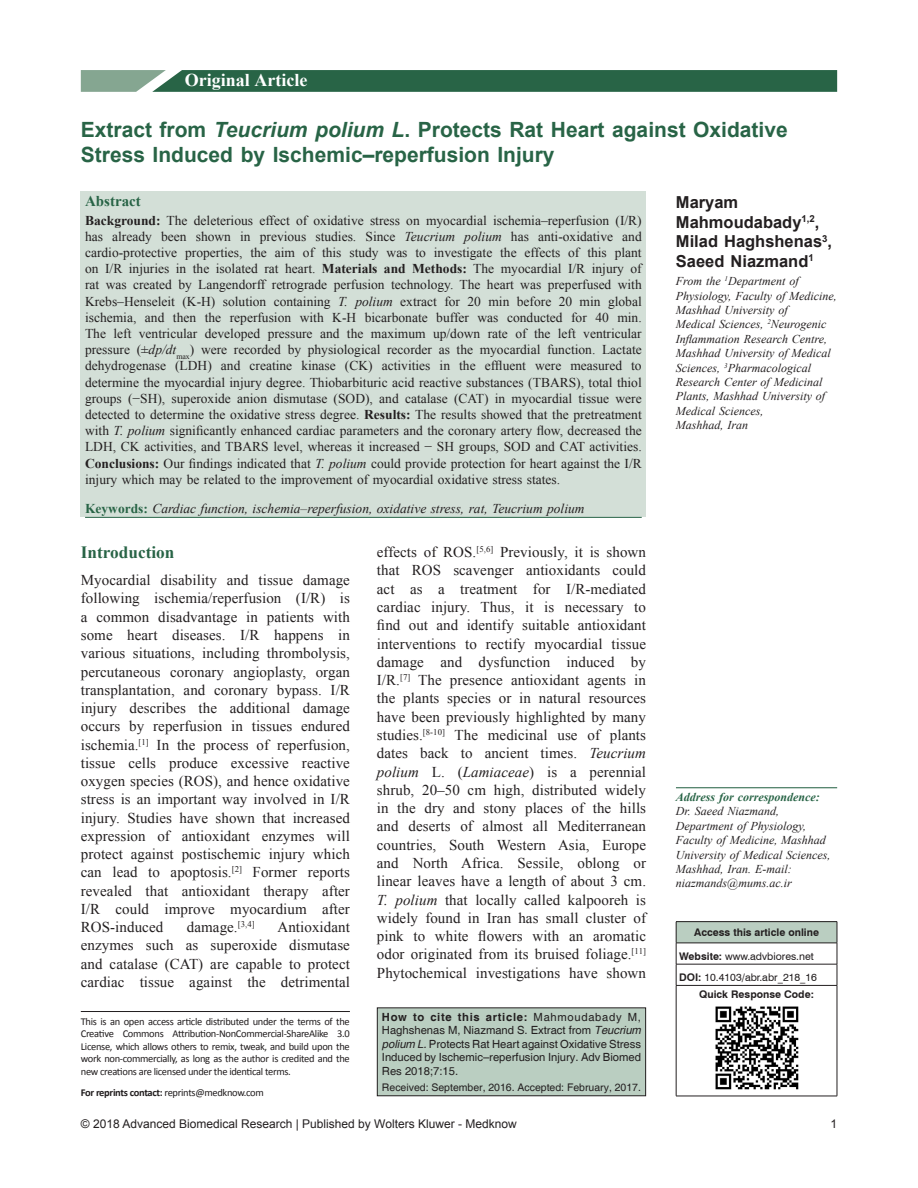
<style>
.page{position:relative;width:918px;height:1188px;background:#fff}
.page>*{position:absolute;margin:0;border:0;box-sizing:border-box;transform-origin:0 0}
.AT{font:700 21px/25.2px "Arial";color:#286446}
.AH{font:700 18px "Times New Roman";color:#fff}
.t1{font:700 17.25px "Times New Roman";color:#286446}
.AU{font:700 16.5px/19.5px "Arial";color:#231f20}
.TX{font:15px/18.3px "Times New Roman";letter-spacing:.005em;color:#231f20;text-align:justify}
.ABSH{font:700 15px "Times New Roman";color:#286446}
.ABS{font:13.5px/16.2px "Times New Roman";color:#231f20;text-align:justify}
.KWD{font:italic 13.5px "Times New Roman";color:#231f20}
.AFF{font:italic 12px/14.4px "Times New Roman";color:#231f20}
.ADD{font:italic 12px/14.4px "Times New Roman";color:#231f20}
.t2{font:12px "Arial";color:#231f20}
.HTC{font:11.25px/13.5px "Helvetica";color:#231f20;text-align:justify}
.Pa7{font:10.5px/12.6px "Calibri";letter-spacing:-.03em;color:#211d1e;text-align:justify}
.HTC-2{font:10.5px "Helvetica";color:#231f20}
.DOI{font:10.5px "Swiss 721 BT";color:#231f20}
.Website{font:10.5px "Swiss 721 BT";color:#231f20}
.ATAO{font:700 10.5px "Swiss 721 BT";color:#231f20}
.QRC{font:700 10.5px "Swiss 721 BT";color:#231f20}
.s1{font-style:italic}
.s2{font-weight:700}
.s3{font-weight:700;font-style:normal;color:#286446}
.s4{font-weight:700;color:#286446}
</style>
<div class="page">
<hr style="left:676px;top:787px;width:161px;height:1px;background:#286446">
<div style="left:81px;top:192px;width:565px;height:325px;background:#d3dfd7"></div>
<hr style="left:85px;top:517px;width:557px;height:1px;background:#286446">
<svg style="left:81px;top:70px;width:756px;height:22px;background:#376e52"></svg>
<div style="left:377px;top:1008px;width:269px;height:88px;background:#bacec1"></div>
<div style="left:377px;top:1007px;width:269px;height:89px;border:1px solid #231f20"></div>
<div style="left:676px;top:922px;width:161px;height:21px;background:#bacec1"></div>
<hr style="left:676px;top:943px;width:161px;height:1px;background:#231f20">
<hr style="left:676px;top:964px;width:161px;height:1px;background:#231f20">
<hr style="left:676px;top:985px;width:161px;height:1px;background:#231f20">
<hr style="left:676px;top:921px;width:161px;height:1px;background:#231f20">
<svg style="left:676px;top:922px;width:1px;height:63px"></svg>
<svg style="left:837px;top:922px;width:1px;height:63px"></svg>
<hr style="left:676px;top:986px;width:1px;height:110px;background:#231f20">
<hr style="left:837px;top:986px;width:1px;height:110px;background:#231f20">
<hr style="left:676px;top:1096px;width:161px;height:1px;background:#231f20">
<img style="left:715px;top:1006px;width:84px;height:84px">
<hr style="left:81px;top:1011px;width:269px;height:1px;background:#211d1e">
<p class="AH" style="left:185px;top:67px;width:124px">Original Article</p>
<p class="AT" style="left:81px;top:117px;width:708px">Extract from <span class="s1">Teucrium polium L</span>. Protects Rat Heart against Oxidative<br>Stress Induced by Ischemic–reperfusion Injury</p>
<p class="ABSH" style="left:85px;top:190px;width:57px">Abstract</p>
<p class="ABS" style="left:85px;top:212px;width:558px"><span class="s2">Background:</span> The deleterious effect of oxidative stress on myocardial ischemia–reperfusion (I/R) has already been shown in previous studies. Since <span class="s1">Teucrium polium</span> has anti‑oxidative and cardio‑protective properties, the aim of this study was to investigate the effects of this plant on I/R injuries in the isolated rat heart. <span class="s2">Materials and Methods:</span> The myocardial I/R injury of rat was created by Langendorff retrograde perfusion technology. The heart was preperfused with Krebs–Henseleit (K‑H) solution containing <span class="s1">T. polium</span> extract for 20 min before 20 min global ischemia, and then the reperfusion with K‑H bicarbonate buffer was conducted for 40 min.<br>The left ventricular developed pressure and the maximum up/down rate of the left ventricular pressure (±<span class="s1">dp/dt</span><sub>max</sub>) were recorded by physiological recorder as the myocardial function. Lactate dehydrogenase (LDH) and creatine kinase (CK) activities in the effluent were measured to determine the myocardial injury degree. Thiobarbituric acid reactive substances (TBARS), total thiol groups (−SH), superoxide anion dismutase (SOD), and catalase (CAT) in myocardial tissue were detected to determine the oxidative stress degree. <span class="s2">Results:</span> The results showed that the pretreatment with <span class="s1">T. polium</span> significantly enhanced cardiac parameters and the coronary artery flow, decreased the LDH, CK activities, and TBARS level, whereas it increased − SH groups, SOD and CAT activities.<br><span class="s2">Conclusions:</span> Our findings indicated that <span class="s1">T. polium</span> could provide protection for heart against the I/R injury which may be related to the improvement of myocardial oxidative stress states.</p>
<p class="KWD" style="left:85px;top:499px;width:501px"><span class="s3">Keywords:</span> Cardiac function, ischemia–reperfusion, oxidative stress, rat, Teucrium polium</p>
<h1 class="t1" style="left:81px;top:540px;width:95px">Introduction</h1>
<p class="TX" style="left:81px;top:571px;width:271px">Myocardial disability and tissue damage following ischemia/reperfusion (I/R) is a common disadvantage in patients with some heart diseases. I/R happens in various situations, including thrombolysis, percutaneous coronary angioplasty, organ transplantation, and coronary bypass. I/R injury describes the additional damage occurs by reperfusion in tissues endured ischemia.<sup>[1]</sup> In the process of reperfusion, tissue cells produce excessive reactive oxygen species (ROS), and hence oxidative stress is an important way involved in I/R injury. Studies have shown that increased expression of antioxidant enzymes will protect against postischemic injury which can lead to apoptosis.<sup>[2]</sup> Former reports revealed that antioxidant therapy after I/R could improve myocardium after ROS‑induced</p>
<p class="TX" style="left:187px;top:918px;width:69px">damage.<sup>[3,4]</sup></p>
<p class="TX" style="left:81px;top:918px;width:271px;text-indent:197px">Antioxidant enzymes such as superoxide dismutase and catalase (CAT) are capable to protect cardiac tissue against the detrimental</p>
<p class="Pa7" style="left:81px;top:1015px;width:271px">This is an open access article distributed under the terms of the Creative Commons Attribution-NonCommercial-ShareAlike 3.0<br>License, which allows others to remix, tweak, and build upon the work non-commercially, as long as the author is credited and the new creations are licensed under the identical terms.</p>
<p class="Pa7" style="left:81px;top:1086px;width:185px"><span class="s2">For reprints contact:</span> reprints@medknow.com</p>
<p class="TX" style="left:377px;top:543px;width:271px">effects of ROS.<sup>[5,6]</sup> Previously, it is shown that ROS scavenger antioxidants could act as a treatment for I/R‑mediated cardiac injury. Thus, it is necessary to find out and identify suitable antioxidant interventions to rectify myocardial tissue damage and dysfunction induced by I/R.<sup>[7]</sup> The presence antioxidant agents in the plants species or in natural resources have been previously highlighted by many studies.<sup>[8‑10]</sup> The medicinal use of plants dates back to ancient times. <span class="s1">Teucrium polium</span> L. (<span class="s1">Lamiaceae</span>) is a perennial shrub, 20–50 cm high, distributed widely in the dry and stony places of the hills and deserts of almost all Mediterranean countries, South Western Asia, Europe and North Africa. Sessile, oblong or linear leaves have a length of about 3 cm.<br><span class="s1">T. polium</span> that locally called kalpooreh is widely found in Iran has small cluster of pink to white flowers with an aromatic odor originated from its bruised foliage.<sup>[11] </sup>Phytochemical investigations have shown</p>
<p class="HTC" style="left:382px;top:1010px;width:261px"><span class="s2">How to cite this article:</span> Mahmoudabady M, Haghshenas M, Niazmand S. Extract from <span class="s1">Teucrium polium L.</span> Protects Rat Heart against Oxidative Stress Induced by Ischemic–reperfusion Injury. Adv Biomed Res 2018;7:15.</p>
<p class="HTC-2" style="left:382px;top:1081px;width:261px">Received: September, 2016. Accepted: February, 2017.</p>
<p class="AU" style="left:676px;top:193px;width:158px">Maryam<br>Mahmoudabady<sup>1,2</sup>,<br>Milad Haghshenas<sup>3</sup>,<br>Saeed Niazmand<sup>1</sup></p>
<p class="AFF" style="left:676px;top:274px;width:162px">From the <sup>1</sup>Department of<br>Physiology, Faculty of Medicine,<br>Mashhad University of<br>Medical Sciences, <sup>2</sup>Neurogenic<br>Inflammation Research Centre,<br>Mashhad University of Medical<br>Sciences, <sup>3</sup>Pharmacological<br>Research Center of Medicinal<br>Plants, Mashhad University of<br>Medical Sciences,<br>Mashhad, Iran</p>
<p class="ADD" style="left:676px;top:790px;width:156px"><span class="s4">Address for correspondence:<br></span>Dr. Saeed Niazmand,<br>Department of Physiology,<br>Faculty of Medicine, Mashhad<br>University of Medical Sciences,<br>Mashhad, Iran. E‑mail: niazmands@mums.ac.ir</p>
<p class="ATAO" style="left:694px;top:926px;width:126px">Access this article online</p>
<p class="Website" style="left:679px;top:949px;width:136px"><span class="s2">Website:</span> www.advbiores.net</p>
<p class="DOI" style="left:679px;top:971px;width:139px"><span class="s2">DOI:</span> 10.4103/abr.abr_218_16</p>
<p class="QRC" style="left:699px;top:988px;width:116px">Quick Response Code:</p>
<p class="t2" style="left:81px;top:1116px;width:437px">© 2018 Advanced Biomedical Research | Published by Wolters Kluwer - Medknow</p>
<p class="t2" style="left:830px;top:1116px;width:8px">1</p>
</div>
